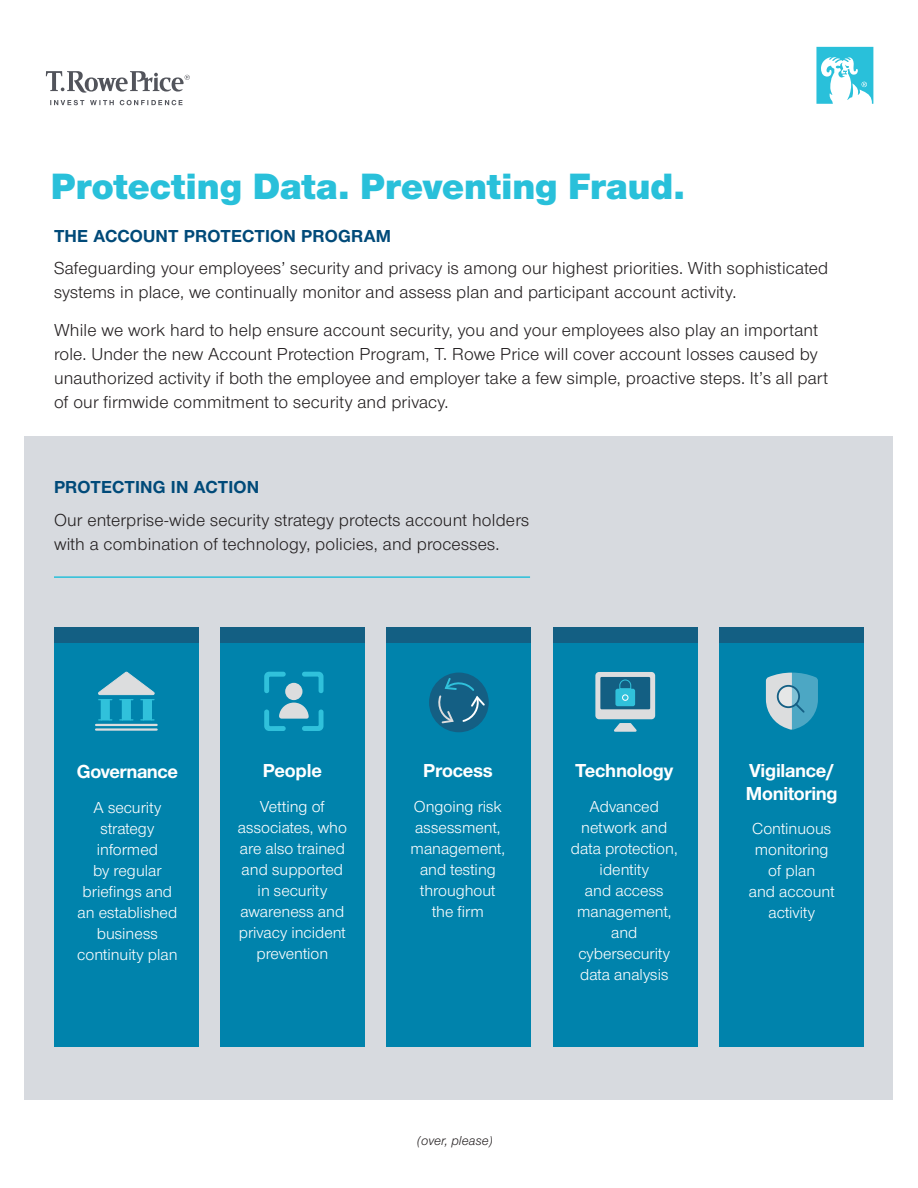
<style>
.page{position:relative;width:918px;height:1188px;background:#fff}
.page>*{position:absolute;margin:0;border:0;box-sizing:border-box;transform-origin:0 0}
.t1{font:900 37.95px "Nimbus Sans Novus";color:#29c0da}
.t2{font:700 19.5px/22.5px "Nimbus Sans Novus";letter-spacing:-.015em;color:#fff}
.t3{font:18px/24px "Nimbus Sans Novus";letter-spacing:.01em;color:#231f20}
.t4{font:700 18px "Nimbus Sans Novus";letter-spacing:.005em;color:#004a79}
.t5{font:16.5px/21px "Nimbus Sans Novus";color:#fff;text-align:center}
.t6{font:italic 13.5px "Nimbus Sans Novus";letter-spacing:.01em;color:#231f20}
</style>
<div class="page">
<div style="left:25px;top:436px;width:868px;height:663px;background:#d7dadf"></div>
<svg style="left:816px;top:47px;width:57px;height:57px"></svg>
<svg style="left:50px;top:100px;width:132px;height:5px"></svg>
<svg style="left:46px;top:71px;width:144px;height:22px"></svg>
<div style="left:54px;top:643px;width:144px;height:403px;background:#0083ac"></div>
<div style="left:54px;top:628px;width:144px;height:15px;background:#135f83"></div>
<div style="left:387px;top:643px;width:144px;height:403px;background:#0083ac"></div>
<div style="left:387px;top:628px;width:144px;height:15px;background:#135f83"></div>
<div style="left:221px;top:643px;width:144px;height:403px;background:#0083ac"></div>
<div style="left:221px;top:628px;width:144px;height:15px;background:#135f83"></div>
<div style="left:553px;top:643px;width:145px;height:403px;background:#0083ac"></div>
<div style="left:553px;top:628px;width:145px;height:15px;background:#135f83"></div>
<div style="left:720px;top:643px;width:144px;height:403px;background:#0083ac"></div>
<div style="left:720px;top:628px;width:144px;height:15px;background:#135f83"></div>
<svg style="left:264px;top:672px;width:22px;height:21px"></svg>
<svg style="left:302px;top:672px;width:22px;height:21px"></svg>
<svg style="left:264px;top:702px;width:60px;height:29px"></svg>
<div style="left:285px;top:683px;width:17px;height:17px;background:#dcddde;border-radius:50%"></div>
<hr style="left:96px;top:728px;width:61px;height:3px;background:#dcddde">
<hr style="left:96px;top:724px;width:61px;height:2px;background:#dcddde">
<svg style="left:98px;top:671px;width:57px;height:50px"></svg>
<div style="left:122px;top:700px;width:8px;height:20px;background:#30c1db"></div>
<svg style="left:595px;top:672px;width:60px;height:60px"></svg>
<div style="left:429px;top:673px;width:60px;height:59px;background:#145f84;border-radius:50%"></div>
<svg style="left:437px;top:676px;width:50px;height:48px"></svg>
<svg style="left:766px;top:673px;width:52px;height:57px"></svg>
<hr style="left:54px;top:576px;width:476px;height:2px;background:#29c0da">
<h1 class="t1" style="left:51px;top:159px;width:636px">Protecting Data. Preventing Fraud.</h1>
<p class="t4" style="left:54px;top:224px;width:339px">THE ACCOUNT PROTECTION PROGRAM</p>
<p class="t3" style="left:54px;top:256px;width:776px">Safeguarding your employees’ security and privacy is among our highest priorities. With sophisticated systems in place, we continually monitor and assess plan and participant account activity.</p>
<p class="t3" style="left:54px;top:317px;width:776px">While we work hard to help ensure account security, you and your employees also play an important role. Under the new Account Protection Program, T. Rowe Price will cover account losses caused by unauthorized activity if both the employee and employer take a few simple, proactive steps. It’s all part of our firmwide commitment to security and privacy.</p>
<p class="t4" style="left:54px;top:475px;width:207px">PROTECTING IN ACTION</p>
<p class="t3" style="left:54px;top:507px;width:477px">Our enterprise-wide security strategy protects account holders with a combination of technology, policies, and processes.</p>
<p class="t2" style="left:77px;top:760px;width:102px">Governance</p>
<p class="t5" style="left:77px;top:796px;width:102px">A security strategy informed<br>by regular briefings and an established business continuity plan</p>
<p class="t2" style="left:263px;top:759px;width:61px">People</p>
<p class="t5" style="left:238px;top:795px;width:110px">Vetting of associates, who are also trained and supported in security awareness and privacy incident prevention</p>
<p class="t2" style="left:423px;top:759px;width:71px">Process</p>
<p class="t5" style="left:411px;top:795px;width:96px">Ongoing risk assessment, management, and testing throughout the firm</p>
<p class="t6" style="left:417px;top:1132px;width:77px">(over, please)</p>
<p class="t2" style="left:575px;top:759px;width:100px">Technology</p>
<p class="t5" style="left:571px;top:795px;width:108px">Advanced network and data protection, identity<br>and access management, and cybersecurity data analysis</p>
<p class="t2" style="left:746px;top:759px;width:93px">Vigilance/<br>Monitoring</p>
<p class="t5" style="left:749px;top:818px;width:88px">Continuous monitoring of plan<br>and account activity</p>
</div>
